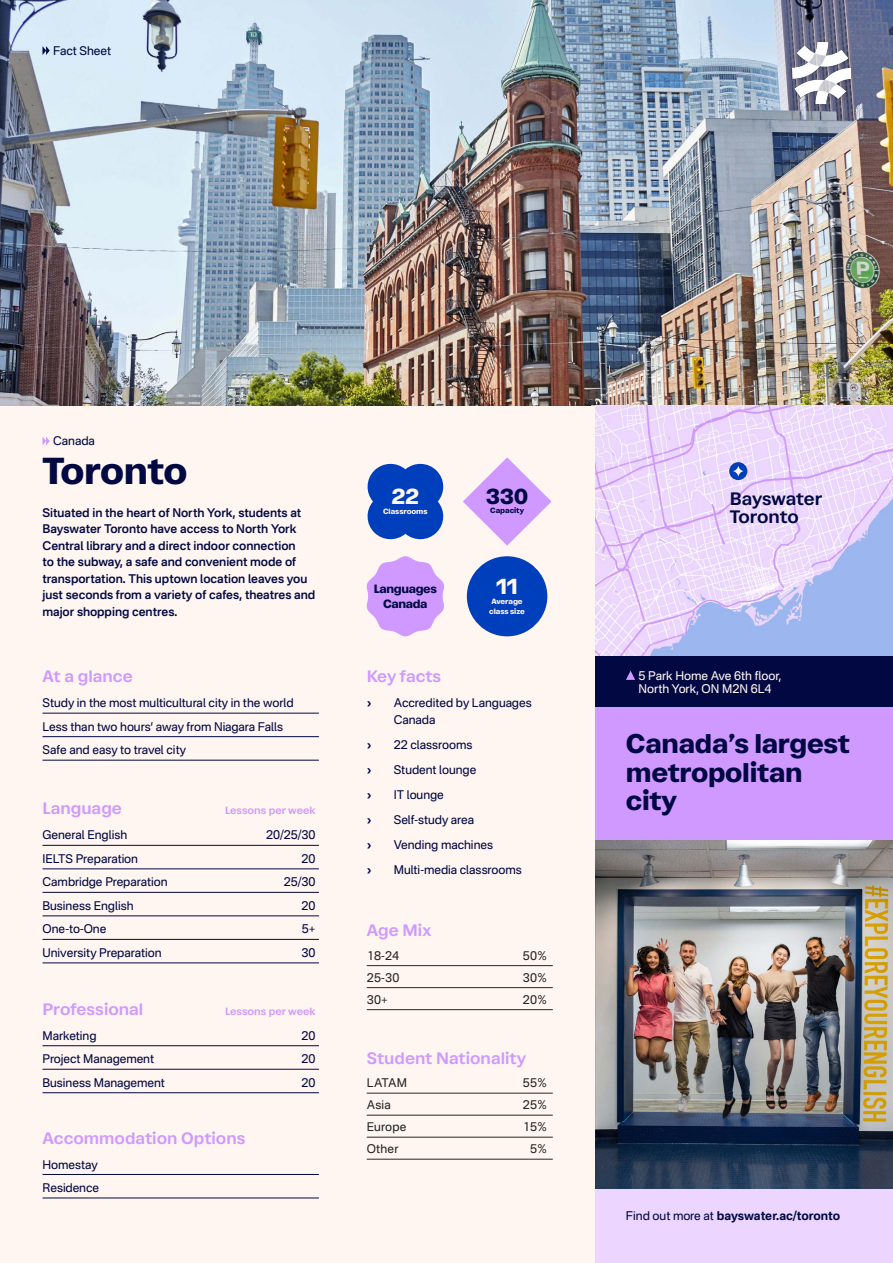
<style>
.page{position:relative;width:893px;height:1263px;background:#fff6f1}
.page>*{position:absolute;margin:0;border:0;box-sizing:border-box;transform-origin:0 0}
.t1{font:700 37.5px "Atak";letter-spacing:-.015em;color:#020842}
.t2{font:700 27px/28.5px "Atak";letter-spacing:-.01em;color:#020842}
.t3{font:700 21.75px "Atak";color:#fff6f1}
.t4{font:700 21.75px "Atak";color:#020842}
.t5{font:600 18px/18px "Atak";letter-spacing:-.01em;color:#020842}
.t6{font:600 16.5px "Atak";color:#cf99ff}
.t7{font:12px/23.5px "Nacelle";letter-spacing:-.005em;color:#020842}
.t8{font:600 12px/16.5px "Nacelle";letter-spacing:-.005em;color:#020842}
.t9{font:12px "Nacelle";letter-spacing:.02em;color:#262626}
.t10{font:700 12px "Nacelle";letter-spacing:-.005em;color:#020842}
.t11{font:12px/13px "Nacelle";color:#fff6f1}
.t12{font:700 12px/15.8px "Atak";letter-spacing:-.03em;color:#020842;text-align:center}
.t13{font:600 10.5px "Atak";color:#cf99ff}
.t14{font:700 7.65px/9.8px "Atak";letter-spacing:-.01em;color:#fff6f1}
.t15{font:700 7.65px "Atak";letter-spacing:-.01em;color:#020842}
.s1{font-weight:400}
</style>
<div class="page">
<img style="left:0;top:0;width:893px;height:405px">
<svg style="left:43px;top:437px;width:7px;height:8px"></svg>
<svg style="left:43px;top:46px;width:7px;height:9px"></svg>
<hr style="left:43px;top:845px;width:276px;height:1px;background:#020842">
<hr style="left:43px;top:868px;width:276px;height:1px;background:#020842">
<hr style="left:43px;top:892px;width:276px;height:1px;background:#020842">
<hr style="left:43px;top:915px;width:276px;height:1px;background:#020842">
<hr style="left:43px;top:939px;width:276px;height:1px;background:#020842">
<hr style="left:43px;top:962px;width:276px;height:1px;background:#020842">
<hr style="left:43px;top:1045px;width:276px;height:1px;background:#020842">
<hr style="left:43px;top:1069px;width:276px;height:1px;background:#020842">
<hr style="left:43px;top:1092px;width:276px;height:1px;background:#020842">
<hr style="left:43px;top:1174px;width:276px;height:1px;background:#020842">
<hr style="left:43px;top:1197px;width:276px;height:1px;background:#020842">
<hr style="left:367px;top:965px;width:186px;height:1px;background:#262626">
<hr style="left:367px;top:987px;width:186px;height:1px;background:#262626">
<hr style="left:367px;top:1009px;width:186px;height:1px;background:#262626">
<hr style="left:367px;top:1093px;width:186px;height:1px;background:#262626">
<hr style="left:367px;top:1115px;width:186px;height:1px;background:#262626">
<hr style="left:367px;top:1137px;width:186px;height:1px;background:#262626">
<hr style="left:367px;top:1159px;width:186px;height:1px;background:#262626">
<hr style="left:43px;top:713px;width:276px;height:1px;background:#020842">
<hr style="left:43px;top:736px;width:276px;height:1px;background:#020842">
<hr style="left:43px;top:760px;width:276px;height:1px;background:#020842">
<img style="left:595px;top:405px;width:298px;height:252px">
<div style="left:595px;top:707px;width:298px;height:133px;background:#cf99ff"></div>
<div style="left:595px;top:1188px;width:298px;height:75px;background:#ecd6ff"></div>
<div style="left:595px;top:657px;width:298px;height:50px;background:#020842"></div>
<svg style="left:626px;top:671px;width:9px;height:9px"></svg>
<img style="left:595px;top:840px;width:298px;height:348px">
<div style="left:729px;top:462px;width:18px;height:18px;background:#003fbc;border-radius:50%"></div>
<svg style="left:733px;top:465px;width:11px;height:12px"></svg>
<div style="left:788px;top:39px;width:70px;height:72px;background:#000;opacity:.2"></div>
<img style="left:792px;top:43px;width:58px;height:60px">
<svg style="left:367px;top:463px;width:77px;height:77px;background:#265ac3"></svg>
<svg style="left:463px;top:457px;width:88px;height:89px"></svg>
<svg style="left:366px;top:556px;width:78px;height:80px"></svg>
<div style="left:467px;top:556px;width:80px;height:80px;background:#003fbc;border-radius:50%"></div>
<p class="t7" style="left:53px;top:39px;width:59px">Fact Sheet</p>
<p class="t7" style="left:53px;top:429px;width:43px">Canada</p>
<h1 class="t1" style="left:43px;top:446px;width:146px">Toronto</h1>
<p class="t8" style="left:43px;top:504px;width:274px">Situated in the heart of North York, students at Bayswater Toronto have access to North York Central library and a direct indoor connection<br>to the subway, a safe and convenient mode of transportation. This uptown location leaves you just seconds from a variety of cafes, theatres and major shopping centres.</p>
<h3 class="t6" style="left:43px;top:666px;width:92px">At a glance</h3>
<p class="t7" style="left:43px;top:691px;width:253px">Study in the most multicultural city in the world<br>Less than two hours’ away from Niagara Falls<br>Safe and easy to travel city</p>
<h3 class="t6" style="left:43px;top:798px;width:81px">Language</h3>
<p class="t13" style="left:225px;top:804px;width:92px">Lessons per week</p>
<p class="t7" style="left:43px;top:823px;width:86px">General English</p>
<p class="t7" style="left:266px;top:823px;width:51px">20/25/30</p>
<p class="t7" style="left:43px;top:847px;width:97px">IELTS Preparation</p>
<p class="t7" style="left:302px;top:847px;width:16px">20</p>
<p class="t7" style="left:43px;top:870px;width:127px">Cambridge Preparation</p>
<p class="t7" style="left:284px;top:870px;width:33px">25/30</p>
<p class="t7" style="left:43px;top:894px;width:93px">Business English</p>
<p class="t7" style="left:302px;top:894px;width:16px">20</p>
<p class="t7" style="left:43px;top:917px;width:65px">One-to-One</p>
<p class="t7" style="left:302px;top:917px;width:15px">5+</p>
<p class="t7" style="left:43px;top:941px;width:121px">University Preparation</p>
<p class="t7" style="left:302px;top:941px;width:16px">30</p>
<h3 class="t6" style="left:43px;top:998px;width:102px">Professional</h3>
<p class="t13" style="left:225px;top:1004px;width:92px">Lessons per week</p>
<p class="t7" style="left:43px;top:1023px;width:56px">Marketing</p>
<p class="t7" style="left:302px;top:1023px;width:16px">20</p>
<p class="t7" style="left:43px;top:1047px;width:113px">Project Management</p>
<p class="t7" style="left:302px;top:1047px;width:16px">20</p>
<p class="t7" style="left:43px;top:1070px;width:124px">Business Management</p>
<p class="t7" style="left:302px;top:1070px;width:16px">20</p>
<h3 class="t6" style="left:43px;top:1127px;width:204px">Accommodation Options</h3>
<p class="t7" style="left:43px;top:1152px;width:58px">Homestay<br>Residence</p>
<h3 class="t3" style="left:391px;top:483px;width:30px">22</h3>
<p class="t14" style="left:383px;top:506px;width:46px">Classrooms</p>
<h3 class="t4" style="left:486px;top:482px;width:44px">330</h3>
<p class="t15" style="left:490px;top:506px;width:35px">Capacity</p>
<p class="t12" style="left:374px;top:580px;width:65px">Languages<br>Canada</p>
<h3 class="t3" style="left:496px;top:573px;width:23px">11</h3>
<p class="t14" style="left:489px;top:596px;width:37px">Average class size</p>
<h3 class="t6" style="left:367px;top:666px;width:76px">Key facts</h3>
<p class="t10" style="left:367px;top:695px;width:7px">›</p>
<p class="t7" style="left:394px;top:694px;width:139px;line-height:16.5px">Accredited by Languages<br>Canada</p>
<p class="t10" style="left:367px;top:737px;width:7px">›</p>
<p class="t7" style="left:394px;top:732px;width:80px">22 classrooms</p>
<p class="t10" style="left:367px;top:762px;width:7px">›</p>
<p class="t7" style="left:394px;top:757px;width:84px">Student lounge</p>
<p class="t10" style="left:367px;top:787px;width:7px">›</p>
<p class="t7" style="left:394px;top:782px;width:52px">IT lounge</p>
<p class="t10" style="left:367px;top:812px;width:7px">›</p>
<p class="t7" style="left:394px;top:807px;width:82px">Self-study area</p>
<p class="t10" style="left:367px;top:837px;width:7px">›</p>
<p class="t7" style="left:394px;top:832px;width:101px">Vending machines</p>
<p class="t10" style="left:367px;top:862px;width:7px">›</p>
<p class="t7" style="left:394px;top:857px;width:130px">Multi-media classrooms</p>
<h3 class="t6" style="left:367px;top:920px;width:66px">Age Mix</h3>
<p class="t9" style="left:367px;top:948px;width:34px">18-24</p>
<p class="t9" style="left:523px;top:948px;width:25px">50%</p>
<p class="t9" style="left:367px;top:970px;width:34px">25-30</p>
<p class="t9" style="left:523px;top:970px;width:25px">30%</p>
<p class="t9" style="left:367px;top:992px;width:23px">30+</p>
<p class="t9" style="left:523px;top:992px;width:25px">20%</p>
<h3 class="t6" style="left:367px;top:1047px;width:161px">Student Nationality</h3>
<p class="t9" style="left:367px;top:1075px;width:42px">LATAM</p>
<p class="t9" style="left:523px;top:1075px;width:25px">55%</p>
<p class="t9" style="left:367px;top:1097px;width:26px">Asia</p>
<p class="t9" style="left:523px;top:1097px;width:25px">25%</p>
<p class="t9" style="left:367px;top:1119px;width:41px">Europe</p>
<p class="t9" style="left:523px;top:1119px;width:25px">15%</p>
<p class="t9" style="left:367px;top:1141px;width:34px">Other</p>
<p class="t9" style="left:530px;top:1141px;width:18px">5%</p>
<h3 class="t5" style="left:730px;top:489px;width:94px">Bayswater<br>Toronto</h3>
<p class="t11" style="left:639px;top:669px;width:144px">5 Park Home Ave 6th floor,<br>North York, ON M2N 6L4</p>
<h2 class="t2" style="left:626px;top:730px;width:225px">Canada’s largest metropolitan city</h2>
<p class="t10" style="left:626px;top:1208px;width:216px"><span class="s1">Find out more at</span> bayswater.ac/toronto</p>
</div>
